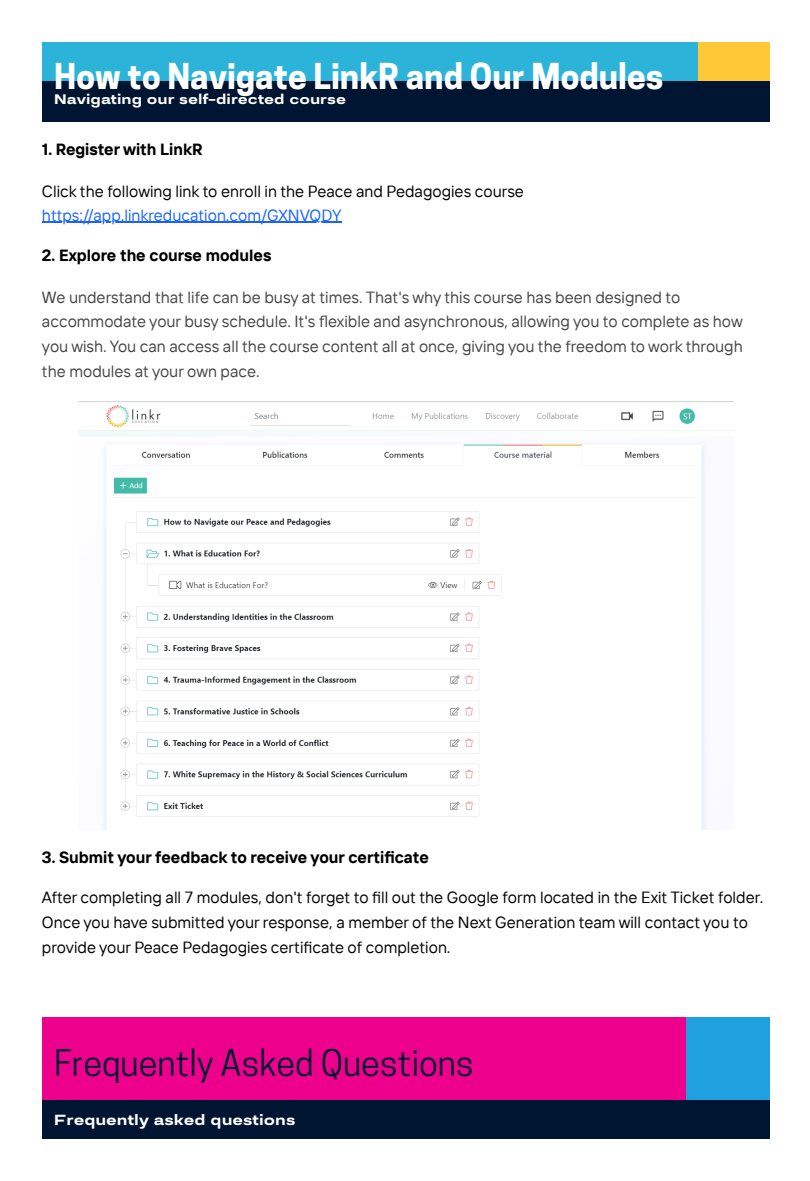
<style>
.page{position:relative;width:810px;height:1181px;background:#fff}
.page>*{position:absolute;margin:0;border:0;box-sizing:border-box;transform-origin:0 0}
.t1{font:34.35px "Cooper Hewitt";color:#001532}
.t2{font:700 33.6px "Cooper Hewitt";color:#fff}
.t3{font:16.2px/24.8px "TT Interphases";color:#000}
.t4{font:16.2px/24.6px "TT Interphases";color:#444}
.t5{font:700 16.2px "TT Interphases";color:#000}
.t6{font:600 expanded 14.55px "Prachason Neue";color:#fff}
.t7{font:600 expanded 13.8px "Prachason Neue";color:#fff}
.s1{color:#1a62ff}
</style>
<div class="page">
<hr style="left:42px;top:222px;width:300px;height:1px;background:#1a62ff">
<div style="left:42px;top:42px;width:727px;height:80px;background:#2bb3da"></div>
<div style="left:42px;top:81px;width:727px;height:41px;background:#001532"></div>
<div style="left:698px;top:42px;width:72px;height:39px;background:#ffc837"></div>
<img style="left:78px;top:401px;width:655px;height:428px">
<div style="left:42px;top:1017px;width:727px;height:121px;background:#ec008c"></div>
<div style="left:42px;top:1099px;width:727px;height:39px;background:#001532"></div>
<div style="left:686px;top:1017px;width:83px;height:82px;background:#20a0df"></div>
<p class="t2" style="left:54px;top:64px;width:611px">How to Navigate LinkR and Our Modules</p>
<p class="t7" style="left:54px;top:93px;width:293px">Navigating our self-directed course</p>
<p class="t5" style="left:42px;top:139px;width:162px">1. Register with LinkR</p>
<p class="t3" style="left:42px;top:178px;width:484px;line-height:24.3px">Click the following link to enroll in the Peace and Pedagogies course <span class="s1">https://app.linkreducation.com/GXNVQDY</span></p>
<p class="t5" style="left:42px;top:245px;width:231px">2. Explore the course modules</p>
<p class="t4" style="left:42px;top:284px;width:702px">We understand that life can be busy at times. That's why this course has been designed to accommodate your busy schedule. It's flexible and asynchronous, allowing you to complete as how you wish. You can access all the course content all at once, giving you the freedom to work through the modules at your own pace.</p>
<p class="t5" style="left:42px;top:846px;width:388px">3. Submit your feedback to receive your certificate</p>
<p class="t3" style="left:42px;top:884px;width:723px">After completing all 7 modules, don't forget to fill out the Google form located in the Exit Ticket folder.<br>Once you have submitted your response, a member of the Next Generation team will contact you to provide your Peace Pedagogies certificate of completion.</p>
<p class="t1" style="left:54px;top:1050px;width:421px">Frequently Asked Questions</p>
<p class="t6" style="left:54px;top:1112px;width:243px">Frequently asked questions</p>
</div>
